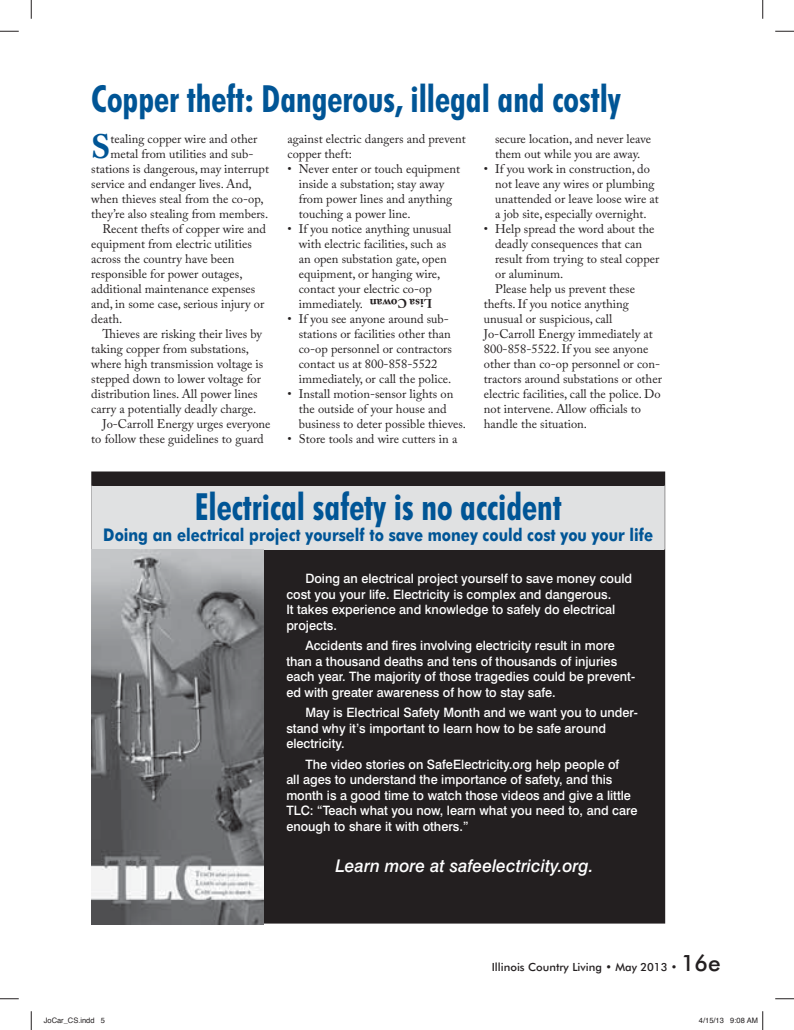
<style>
.page{position:relative;width:794px;height:1030px;background:#fff}
.page>*{position:absolute;margin:0;border:0;box-sizing:border-box;transform-origin:0 0}
.t1{font:700 condensed 37.5px "Futura BT";color:#005596;scale:.93 1}
.t2{font:700 33.62px "Adobe Caslon Pro";color:#005596}
.t3{font:700 17.5px "Futura BT";color:#005596;scale:.85 1}
.t4{font:italic 500 17.5px "Swiss 721 BT";color:#fff}
.t5{font:500 13px/15.5px "Swiss 721 BT";color:#fff}
.t6{font:12.5px/15px "Adobe Caslon Pro";color:#231f20}
.t7{font:700 12.5px "Adobe Caslon Pro";color:#231f20}
.t8{font:500 11.25px "Futura BT";color:#231f20}
.t9{font:7.5px "Helvetica";color:#231f20}
.s1{font-size:22.5px}
</style>
<div class="page">
<div style="left:91px;top:472px;width:574px;height:452px;background:#231f20"></div>
<div style="left:92px;top:486px;width:572px;height:64px;background:#e0e1e2"></div>
<hr style="left:91px;top:486px;width:1px;height:64px;background:#e0e1e2">
<hr style="left:664px;top:486px;width:1px;height:64px;background:#e0e1e2">
<img style="left:91px;top:549px;width:172px;height:375px">
<svg style="left:0;top:30px;width:19px;height:2px"></svg>
<svg style="left:775px;top:30px;width:19px;height:2px"></svg>
<svg style="left:0;top:998px;width:19px;height:2px"></svg>
<svg style="left:775px;top:998px;width:19px;height:2px"></svg>
<svg style="left:30px;top:0;width:2px;height:19px"></svg>
<svg style="left:30px;top:1011px;width:2px;height:19px"></svg>
<svg style="left:762px;top:0;width:1px;height:19px"></svg>
<svg style="left:762px;top:1011px;width:1px;height:19px"></svg>
<h1 class="t1" style="left:91px;top:81px;width:571px">Copper theft: Dangerous, illegal and costly</h1>
<h2 class="t2" style="left:91px;top:134px;width:21px">S</h2>
<p class="t6" style="left:111px;top:133px;width:148px">tealing copper wire and other</p>
<p class="t6" style="left:287px;top:133px;width:180px">against electric dangers and prevent copper theft:</p>
<p class="t6" style="left:299px;top:163px;width:163px;text-indent:-11px">• Never enter or touch equipment inside a substation; stay away from power lines and anything touching a power line.</p>
<p class="t6" style="left:299px;top:223px;width:154px;text-indent:-11px">• If you notice anything unusual with electric facilities, such as an open substation gate, open equipment, or hanging wire, contact your electric co-op immediately.</p>
<p class="t6" style="left:299px;top:313px;width:155px;text-indent:-11px">• If you see anyone around sub&shy;stations or facilities other than co-op personnel or contractors contact us at 800-858-5522 immediately, or call the police.</p>
<p class="t6" style="left:299px;top:388px;width:169px;text-indent:-11px">• Install motion-sensor lights on the outside of your house and business to deter possible thieves.</p>
<p class="t6" style="left:287px;top:433px;width:171px">• Store tools and wire cutters in a</p>
<p class="t6" style="left:495px;top:133px;width:157px">secure location, and never leave them out while you are away.</p>
<p class="t6" style="left:495px;top:163px;width:165px;text-indent:-11px">• If you work in construction, do not leave any wires or plumbing unattended or leave loose wire at a job site, especially overnight.</p>
<p class="t6" style="left:484px;top:223px;width:172px">• Help spread the word about the</p>
<p class="t6" style="left:495px;top:238px;width:148px">deadly consequences that can</p>
<p class="t6" style="left:495px;top:253px;width:166px">result from trying to steal copper</p>
<p class="t6" style="left:495px;top:268px;width:70px">or aluminum.</p>
<p class="t6" style="left:495px;top:283px;width:141px">Please help us prevent these</p>
<p class="t6" style="left:484px;top:298px;width:146px">thefts. If you notice anything</p>
<p class="t6" style="left:484px;top:313px;width:130px">unusual or suspicious, call</p>
<p class="t6" style="left:484px;top:328px;width:170px">Jo-Carroll Energy immediately at</p>
<p class="t6" style="left:484px;top:343px;width:166px">800-858-5522. If you see anyone</p>
<p class="t6" style="left:484px;top:358px;width:178px">other than co-op personnel or con-</p>
<p class="t6" style="left:484px;top:373px;width:179px">tractors around substations or other</p>
<p class="t6" style="left:484px;top:388px;width:178px">electric facilities, call the police. Do</p>
<p class="t6" style="left:484px;top:403px;width:159px">not intervene. Allow officials to</p>
<p class="t6" style="left:484px;top:418px;width:105px">handle the situation.</p>
<p class="t6" style="left:111px;top:148px;width:144px">metal from utilities and sub-</p>
<p class="t6" style="left:91px;top:163px;width:179px">stations is dangerous, may interrupt</p>
<p class="t6" style="left:91px;top:178px;width:162px">service and endanger lives. And,</p>
<p class="t6" style="left:91px;top:193px;width:174px">when thieves steal from the co-op,</p>
<p class="t6" style="left:91px;top:208px;width:178px">they’re also stealing from members.</p>
<p class="t6" style="left:102px;top:223px;width:165px">Recent thefts of copper wire and</p>
<p class="t6" style="left:91px;top:238px;width:162px">equipment from electric utilities</p>
<p class="t6" style="left:91px;top:253px;width:145px">across the country have been</p>
<p class="t6" style="left:91px;top:268px;width:153px">responsible for power outages,</p>
<p class="t6" style="left:91px;top:283px;width:165px">additional maintenance expenses</p>
<p class="t6" style="left:91px;top:298px;width:174px">and, in some case, serious injury or</p>
<p class="t6" style="left:91px;top:313px;width:33px">death.</p>
<p class="t6" style="left:102px;top:328px;width:161px">Thieves are risking their lives by</p>
<p class="t6" style="left:91px;top:343px;width:159px">taking copper from substations,</p>
<p class="t6" style="left:91px;top:358px;width:174px">where high transmission voltage is</p>
<p class="t6" style="left:91px;top:373px;width:171px">stepped down to lower voltage for</p>
<p class="t6" style="left:91px;top:388px;width:168px">distribution lines. All power lines</p>
<p class="t6" style="left:91px;top:403px;width:166px">carry a potentially deadly charge.</p>
<p class="t6" style="left:102px;top:418px;width:170px">Jo-Carroll Energy urges everyone</p>
<p class="t6" style="left:91px;top:433px;width:174px">to follow these guidelines to guard</p>
<p class="t7" style="left:432px;top:308px;width:64px;rotate:-180deg">Lisa Cowan</p>
<h1 class="t1" style="left:195px;top:488px;width:396px">Electrical safety is no accident</h1>
<h3 class="t3" style="left:103px;top:526px;width:648px">Doing an electrical project yourself to save money could cost you your life</h3>
<p class="t5" style="left:286px;top:571px;width:347px;text-indent:19px">Doing an electrical project yourself to save money could cost you your life. Electricity is complex and dangerous.<br>It takes experience and knowledge to safely do electrical projects.</p>
<p class="t5" style="left:286px;top:638px;width:350px;text-indent:19px">Accidents and fires involving elec tricity result in more than a thousand deaths and tens of thousands of injuries each year. The majority of those tragedies could be prevent&shy;ed with greater awareness of how to stay safe.</p>
<p class="t5" style="left:286px;top:706px;width:353px;text-indent:19px">May is Electrical Safety Month and we want you to under&shy;stand why it’s important to learn how to be safe around electricity.</p>
<p class="t5" style="left:286px;top:757px;width:353px;text-indent:19px">The video stories on SafeElectricity.org help people of<br>all ages to understand the importance of safety, and this month is a good time to watch those videos and give a little TLC: “Teach what you now, learn what you need to, and care enough to share it with others.”</p>
<h3 class="t4" style="left:335px;top:856px;width:260px">Learn more at safeelectricity.org.</h3>
<p class="t8" style="left:492px;top:961px;width:230px">Illinois Country Living • May 2013 • <span class="s1">16e</span></p>
<p class="t9" style="left:44px;top:1017px;width:63px">JoCar_CS.indd 5</p>
<p class="t9" style="left:699px;top:1017px;width:61px">4/15/13 9:08 AM</p>
</div>
